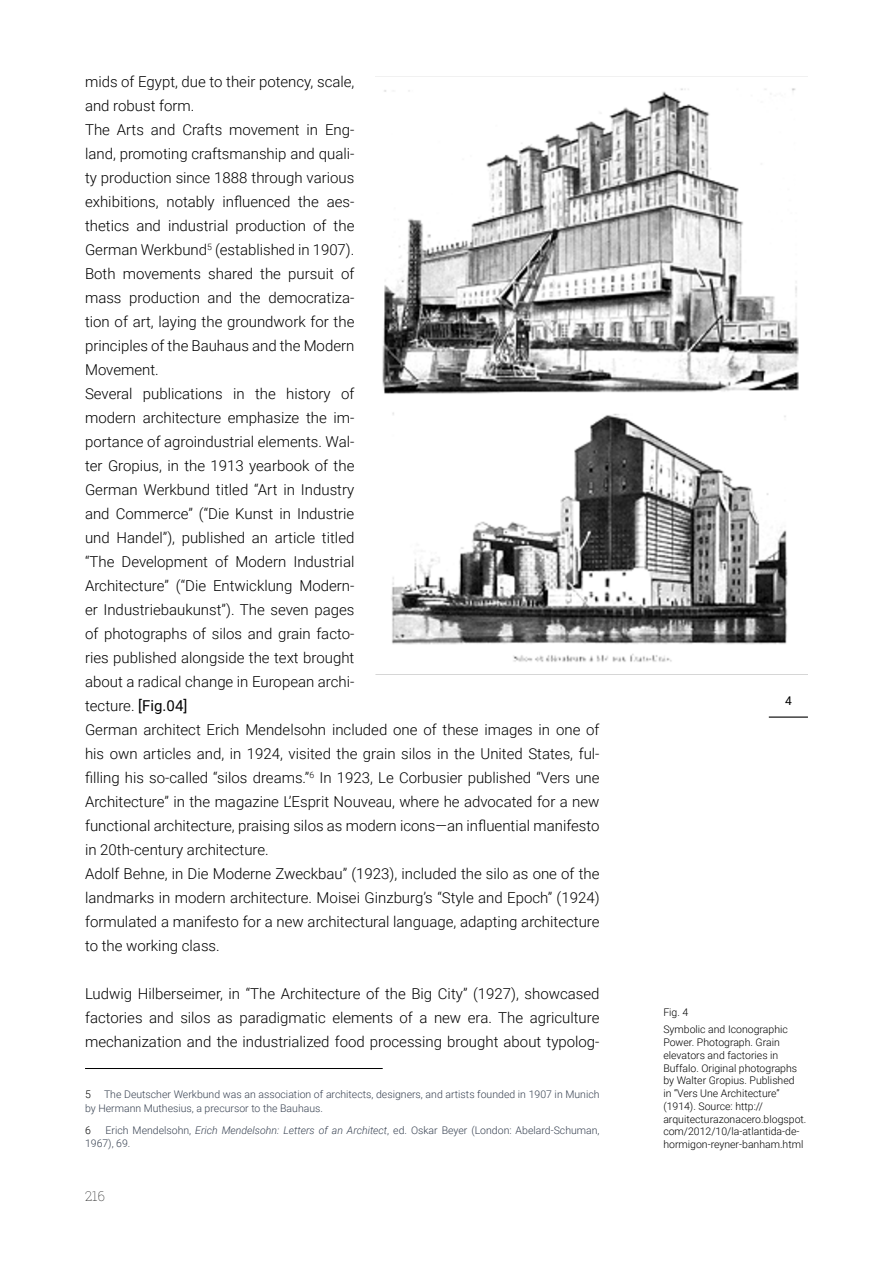
<style>
.page{position:relative;width:893px;height:1263px;background:#fff}
.page>*{position:absolute;margin:0;border:0;box-sizing:border-box;transform-origin:0 0}
.Normale{font:300 15px/24px "Roboto";color:#000;text-align:justify}
.t1{font:13.5px "Roboto Slab";color:#000}
.t2{font:12px "Roboto";color:#000}
.DIDASCALIA_IMMAGINI{font:300 10.5px/12.8px "Roboto";color:#000}
.NOTEaPIÉdiPAGINA{font:300 10.5px/13.5px "Roboto";color:#374151}
.NOTEaPIÉdiPAGINA-2{font:300 10.5px "Roboto";color:#000}
.s1{font-weight:400}
.s2{font-style:italic}
</style>
<div class="page">
<hr style="left:85px;top:1068px;width:298px;height:1px;background:#000">
<hr style="left:769px;top:716px;width:39px;height:2px;background:#000">
<img style="left:376px;top:88px;width:432px;height:587px">
<p class="Normale" style="left:85px;top:69px;width:271px">mids of Egypt, due to their potency, scale, and robust form.</p>
<p class="Normale" style="left:85px;top:117px;width:271px">The Arts and Crafts movement in Eng&shy;land, promoting craftsmanship and quali&shy;ty production since 1888 through various exhibitions, notably influenced the aes&shy;thetics and industrial production of the German Werkbund<sup>5</sup> (established in 1907).<br>Both movements shared the pursuit of mass production and the democratiza&shy;tion of art, laying the groundwork for the principles of the Bauhaus and the Modern Movement.</p>
<p class="Normale" style="left:85px;top:381px;width:271px">Several publications in the history of modern architecture emphasize the im&shy;portance of agroindustrial elements. Wal&shy;ter Gropius, in the 1913 yearbook of the German Werkbund titled “Art in Industry and Commerce” (“Die Kunst in Industrie und Handel”), published an article titled “The Development of Modern Industrial Architecture” (“Die Entwicklung Modern&shy;er Industriebaukunst”). The seven pages of photographs of silos and grain facto&shy;ries published alongside the text brought about a radical change in European archi&shy;tecture. <span class="s1">[Fig.04]</span></p>
<p class="Normale" style="left:85px;top:717px;width:516px">German architect Erich Mendelsohn included one of these images in one of his own articles and, in 1924, visited the grain silos in the United States, ful&shy;filling his so-called “silos dreams.”<sup>6</sup> In 1923, Le Corbusier published “Vers une Architecture” in the magazine L’Esprit Nouveau, where he advocated for a new functional architecture, praising silos as modern icons—an influential manifesto in 20th-century architecture.</p>
<p class="Normale" style="left:85px;top:861px;width:516px">Adolf Behne, in Die Moderne Zweckbau” (1923), included the silo as one of the landmarks in modern architecture. Moisei Ginzburg’s “Style and Epoch” (1924) formulated a manifesto for a new architectural language, adapting architecture to the working class.</p>
<p class="Normale" style="left:85px;top:981px;width:516px">Ludwig Hilberseimer, in “The Architecture of the Big City” (1927), showcased factories and silos as paradigmatic elements of a new era. The agriculture mechanization and the industrialized food processing brought about typolog-</p>
<p class="NOTEaPIÉdiPAGINA" style="left:85px;top:1087px;width:516px;text-indent:19px">The Deutscher Werkbund was an association of architects, designers, and artists founded in 1907 in Munich by Hermann Muthesius, a precursor to the Bauhaus.</p>
<p class="NOTEaPIÉdiPAGINA-2" style="left:85px;top:1123px;width:7px">6</p>
<p class="NOTEaPIÉdiPAGINA-2" style="left:85px;top:1087px;width:7px">5</p>
<p class="NOTEaPIÉdiPAGINA" style="left:85px;top:1123px;width:516px;text-indent:21px">Erich Mendelsohn, <span class="s2">Erich Mendelsohn: Letters of an Architect</span>, ed. Oskar Beyer (London: Abelard-Schuman,<br>1967), 69.</p>
<p class="t1" style="left:85px;top:1186px;width:21px">216</p>
<p class="t2" style="left:785px;top:692px;width:8px">4</p>
<p class="DIDASCALIA_IMMAGINI" style="left:663px;top:1006px;width:26px">Fig. 4</p>
<p class="DIDASCALIA_IMMAGINI" style="left:663px;top:1023px;width:145px">Symbolic and Iconographic<br>Power. Photograph. Grain elevators and factories in<br>Buffalo. Original photographs by Walter Gropius. Published<br>in “Vers Une Architecture” (1914). Source: http:// arquitecturazonacero.blogspot. com/2012/10/la-atlantida-de&shy;hormigon-reyner-banham.html</p>
</div>
